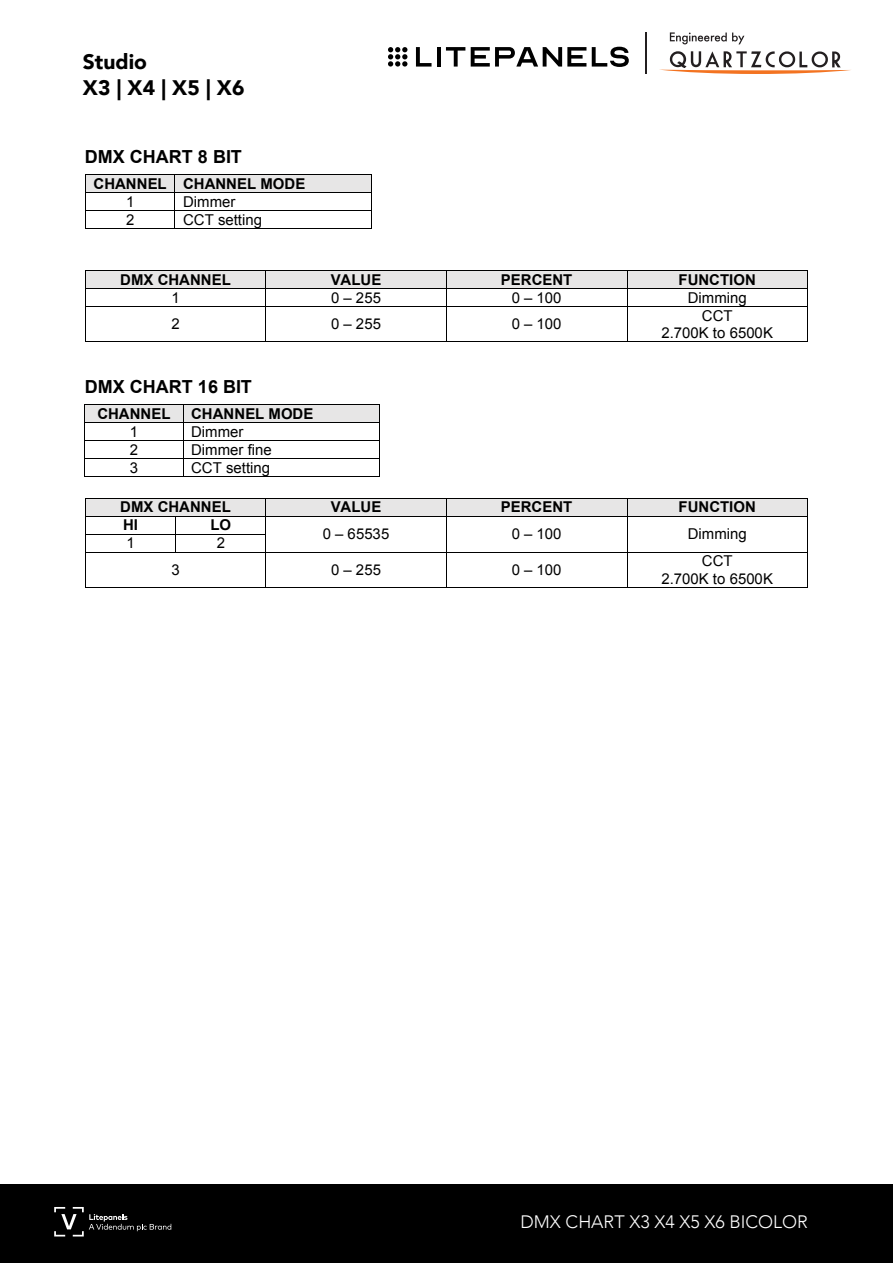
<style>
.page{position:relative;width:893px;height:1263px;background:#fff}
.page>*{position:absolute;margin:0;border:0;box-sizing:border-box;transform-origin:0 0}
.t1{font:900 21px/25.2px "Avenir";color:#000}
.t2{font:700 18px "Arial";color:#000}
.t3{font:300 18px "Avenir";color:#fff}
.t4{font:15px/17.2px "Arial";color:#000;text-align:center}
.t5{font:700 15px "Arial";color:#000}
</style>
<div class="page">
<div style="left:86px;top:175px;width:89px;height:17px;background:#e7e6e6"></div>
<div style="left:175px;top:175px;width:196px;height:17px;background:#e7e6e6"></div>
<hr style="left:86px;top:174px;width:89px;height:1px;background:#000">
<hr style="left:175px;top:174px;width:196px;height:1px;background:#000">
<hr style="left:86px;top:192px;width:89px;height:1px;background:#000">
<hr style="left:175px;top:192px;width:196px;height:1px;background:#000">
<hr style="left:86px;top:210px;width:89px;height:1px;background:#000">
<hr style="left:175px;top:210px;width:196px;height:1px;background:#000">
<svg style="left:85px;top:174px;width:1px;height:55px"></svg>
<hr style="left:86px;top:228px;width:89px;height:1px;background:#000">
<hr style="left:175px;top:228px;width:196px;height:1px;background:#000">
<svg style="left:371px;top:174px;width:1px;height:55px"></svg>
<div style="left:86px;top:271px;width:180px;height:17px;background:#e7e6e6"></div>
<div style="left:266px;top:271px;width:180px;height:17px;background:#e7e6e6"></div>
<div style="left:447px;top:271px;width:180px;height:17px;background:#e7e6e6"></div>
<div style="left:627px;top:271px;width:180px;height:17px;background:#e7e6e6"></div>
<hr style="left:86px;top:270px;width:180px;height:1px;background:#000">
<hr style="left:266px;top:270px;width:180px;height:1px;background:#000">
<hr style="left:447px;top:270px;width:180px;height:1px;background:#000">
<hr style="left:627px;top:270px;width:180px;height:1px;background:#000">
<hr style="left:86px;top:288px;width:180px;height:1px;background:#000">
<hr style="left:266px;top:288px;width:180px;height:1px;background:#000">
<hr style="left:447px;top:288px;width:180px;height:1px;background:#000">
<hr style="left:627px;top:288px;width:180px;height:1px;background:#000">
<svg style="left:85px;top:270px;width:1px;height:37px"></svg>
<hr style="left:86px;top:306px;width:180px;height:1px;background:#000">
<hr style="left:266px;top:306px;width:180px;height:1px;background:#000">
<svg style="left:446px;top:270px;width:1px;height:37px"></svg>
<hr style="left:447px;top:306px;width:180px;height:1px;background:#000">
<svg style="left:627px;top:271px;width:1px;height:35px"></svg>
<hr style="left:627px;top:306px;width:180px;height:1px;background:#000">
<svg style="left:807px;top:270px;width:1px;height:37px"></svg>
<hr style="left:85px;top:307px;width:1px;height:34px;background:#000">
<hr style="left:86px;top:341px;width:180px;height:1px;background:#000">
<hr style="left:266px;top:307px;width:1px;height:34px;background:#000">
<hr style="left:266px;top:341px;width:180px;height:1px;background:#000">
<hr style="left:446px;top:307px;width:1px;height:34px;background:#000">
<hr style="left:447px;top:341px;width:180px;height:1px;background:#000">
<hr style="left:627px;top:307px;width:1px;height:34px;background:#000">
<hr style="left:627px;top:341px;width:180px;height:1px;background:#000">
<hr style="left:807px;top:307px;width:1px;height:34px;background:#000">
<div style="left:86px;top:405px;width:97px;height:17px;background:#e7e6e6"></div>
<div style="left:183px;top:405px;width:197px;height:17px;background:#e7e6e6"></div>
<hr style="left:85px;top:404px;width:98px;height:1px;background:#000">
<hr style="left:183px;top:404px;width:196px;height:1px;background:#000">
<hr style="left:85px;top:422px;width:98px;height:1px;background:#000">
<hr style="left:183px;top:422px;width:196px;height:1px;background:#000">
<hr style="left:85px;top:440px;width:98px;height:1px;background:#000">
<hr style="left:183px;top:440px;width:196px;height:1px;background:#000">
<hr style="left:85px;top:458px;width:98px;height:1px;background:#000">
<hr style="left:183px;top:458px;width:196px;height:1px;background:#000">
<svg style="left:85px;top:405px;width:1px;height:17px"></svg>
<hr style="left:85px;top:476px;width:98px;height:1px;background:#000">
<svg style="left:183px;top:405px;width:1px;height:71px"></svg>
<hr style="left:183px;top:476px;width:196px;height:1px;background:#000">
<svg style="left:379px;top:404px;width:1px;height:73px"></svg>
<div style="left:86px;top:498px;width:180px;height:18px;background:#e7e6e6"></div>
<div style="left:266px;top:498px;width:180px;height:18px;background:#e7e6e6"></div>
<div style="left:447px;top:498px;width:180px;height:18px;background:#e7e6e6"></div>
<div style="left:627px;top:498px;width:180px;height:18px;background:#e7e6e6"></div>
<hr style="left:86px;top:498px;width:180px;height:1px;background:#000">
<hr style="left:266px;top:498px;width:180px;height:1px;background:#000">
<hr style="left:447px;top:498px;width:180px;height:1px;background:#000">
<hr style="left:627px;top:498px;width:180px;height:1px;background:#000">
<hr style="left:86px;top:516px;width:89px;height:1px;background:#000">
<hr style="left:176px;top:516px;width:90px;height:1px;background:#000">
<hr style="left:266px;top:516px;width:180px;height:1px;background:#000">
<hr style="left:447px;top:516px;width:180px;height:1px;background:#000">
<hr style="left:627px;top:516px;width:180px;height:1px;background:#000">
<hr style="left:86px;top:534px;width:89px;height:1px;background:#000">
<hr style="left:176px;top:534px;width:90px;height:1px;background:#000">
<svg style="left:85px;top:498px;width:1px;height:54px"></svg>
<hr style="left:86px;top:552px;width:89px;height:1px;background:#000">
<svg style="left:175px;top:516px;width:1px;height:37px"></svg>
<hr style="left:176px;top:552px;width:90px;height:1px;background:#000">
<hr style="left:266px;top:552px;width:180px;height:1px;background:#000">
<svg style="left:446px;top:498px;width:1px;height:54px"></svg>
<hr style="left:447px;top:552px;width:180px;height:1px;background:#000">
<svg style="left:627px;top:499px;width:1px;height:53px"></svg>
<hr style="left:627px;top:552px;width:180px;height:1px;background:#000">
<svg style="left:807px;top:498px;width:1px;height:54px"></svg>
<hr style="left:85px;top:552px;width:1px;height:35px;background:#000">
<hr style="left:86px;top:587px;width:180px;height:1px;background:#000">
<hr style="left:266px;top:552px;width:1px;height:35px;background:#000">
<hr style="left:266px;top:587px;width:180px;height:1px;background:#000">
<hr style="left:446px;top:552px;width:1px;height:35px;background:#000">
<hr style="left:447px;top:587px;width:180px;height:1px;background:#000">
<hr style="left:627px;top:552px;width:1px;height:35px;background:#000">
<hr style="left:627px;top:587px;width:180px;height:1px;background:#000">
<hr style="left:807px;top:552px;width:1px;height:35px;background:#000">
<div style="left:0;top:1185px;width:893px;height:78px;background:#000"></div>
<svg style="left:54px;top:1207px;width:117px;height:29px"></svg>
<svg style="left:659px;top:51px;width:192px;height:23px"></svg>
<svg style="left:670px;top:32px;width:74px;height:12px"></svg>
<hr style="left:646px;top:33px;width:1px;height:41px;background:#231f20">
<svg style="left:388px;top:47px;width:19px;height:20px"></svg>
<svg style="left:416px;top:47px;width:16px;height:20px"></svg>
<hr style="left:437px;top:47px;width:4px;height:20px;background:#000">
<svg style="left:446px;top:47px;width:19px;height:20px"></svg>
<svg style="left:471px;top:47px;width:115px;height:20px"></svg>
<svg style="left:592px;top:47px;width:37px;height:20px"></svg>
<h1 class="t1" style="left:83px;top:49px;width:163px">Studio<br>X3 | X4 | X5 | X6</h1>
<p class="t2" style="left:85px;top:145px;width:158px">DMX CHART 8 BIT</p>
<p class="t5" style="left:94px;top:173px;width:213px">CHANNEL CHANNEL MODE</p>
<p class="t4" style="left:126px;top:193px;width:10px">1</p>
<p class="t4" style="left:183px;top:193px;width:54px">Dimmer</p>
<p class="t4" style="left:126px;top:211px;width:10px">2</p>
<p class="t4" style="left:183px;top:211px;width:81px">CCT setting</p>
<p class="t5" style="left:120px;top:270px;width:112px">DMX CHANNEL</p>
<p class="t5" style="left:331px;top:270px;width:52px">VALUE</p>
<p class="t5" style="left:501px;top:270px;width:73px">PERCENT</p>
<p class="t5" style="left:679px;top:270px;width:79px">FUNCTION</p>
<p class="t4" style="left:172px;top:289px;width:10px">1</p>
<p class="t4" style="left:331px;top:289px;width:51px">0 – 255</p>
<p class="t4" style="left:512px;top:289px;width:51px">0 – 100</p>
<p class="t4" style="left:688px;top:289px;width:60px">Dimming</p>
<p class="t4" style="left:172px;top:316px;width:10px">2</p>
<p class="t4" style="left:331px;top:316px;width:51px">0 – 255</p>
<p class="t4" style="left:512px;top:316px;width:51px">0 – 100</p>
<p class="t4" style="left:661px;top:307px;width:113px">CCT<br>2.700K to 6500K</p>
<p class="t2" style="left:85px;top:375px;width:168px">DMX CHART 16 BIT</p>
<p class="t5" style="left:97px;top:404px;width:75px">CHANNEL</p>
<p class="t5" style="left:191px;top:404px;width:124px">CHANNEL MODE</p>
<p class="t4" style="left:130px;top:423px;width:10px">1</p>
<p class="t4" style="left:191px;top:423px;width:54px">Dimmer</p>
<p class="t4" style="left:130px;top:441px;width:10px">2</p>
<p class="t4" style="left:191px;top:441px;width:82px">Dimmer fine</p>
<p class="t4" style="left:130px;top:459px;width:10px">3</p>
<p class="t4" style="left:191px;top:459px;width:81px">CCT setting</p>
<p class="t5" style="left:120px;top:497px;width:112px">DMX CHANNEL</p>
<p class="t5" style="left:331px;top:497px;width:52px">VALUE</p>
<p class="t5" style="left:501px;top:497px;width:73px">PERCENT</p>
<p class="t5" style="left:679px;top:497px;width:79px">FUNCTION</p>
<p class="t5" style="left:123px;top:515px;width:16px">HI</p>
<p class="t5" style="left:210px;top:515px;width:22px">LO</p>
<p class="t4" style="left:323px;top:526px;width:68px">0 – 65535</p>
<p class="t4" style="left:512px;top:526px;width:51px">0 – 100</p>
<p class="t4" style="left:688px;top:526px;width:60px">Dimming</p>
<p class="t4" style="left:126px;top:535px;width:10px">1</p>
<p class="t4" style="left:217px;top:535px;width:10px">2</p>
<p class="t4" style="left:172px;top:561px;width:10px">3</p>
<p class="t4" style="left:331px;top:561px;width:51px">0 – 255</p>
<p class="t4" style="left:512px;top:561px;width:51px">0 – 100</p>
<p class="t4" style="left:661px;top:553px;width:113px">CCT<br>2.700K to 6500K</p>
<p class="t3" style="left:521px;top:1211px;width:289px">DMX CHART X3 X4 X5 X6 BICOLOR</p>
</div>
